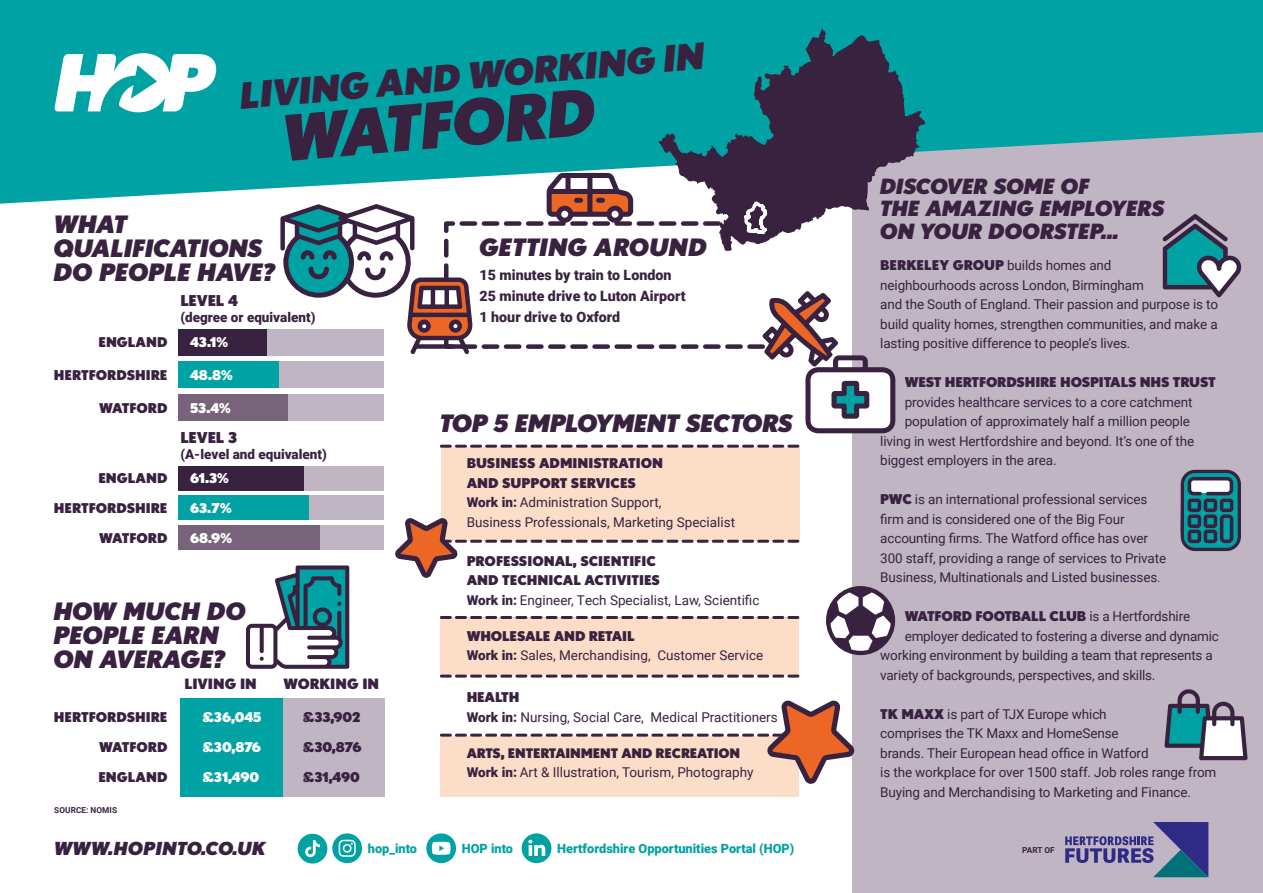
<style>
.page{position:relative;width:1263px;height:893px;background:#fff}
.page>*{position:absolute;margin:0;border:0;box-sizing:border-box;transform-origin:0 0}
.t1{font:italic 900 63px "Nobel";color:#392240}
.t2{font:italic 900 36px "Nobel";color:#392240}
.t3{font:italic 900 24px/24px "Nobel";letter-spacing:-.01em;color:#392240}
.t4{font:italic 900 21px/22.5px "Nobel";letter-spacing:-.01em;color:#392240}
.t5{font:italic 900 18px "Nobel";letter-spacing:.01em;color:#392240}
.t6{font:900 15px "Nobel";letter-spacing:-.01em;color:#392240}
.t7{font:900 14.25px/21px "Roboto";color:#392240}
.t8{font:900 14.25px "Nobel";color:#392240}
.t9{font:13.5px/19.5px "Roboto";letter-spacing:-.01em;color:#392240}
.t10{font:900 13.5px/19.5px "Nobel";color:#392240}
.t11{font:900 13.5px "Nobel";color:#fff}
.t12{font:900 13.5px "Roboto";color:#392240}
.t13{font:900 13.2px "Nobel";letter-spacing:-.01em;color:#392240}
.t14{font:900 12.75px "Roboto";color:#00a2a3}
.t15{font:700 8.25px "Roboto";letter-spacing:.015em;color:#392240}
.s1{font-weight:900}
.s2{font-family:"Nobel";font-weight:900}
.s3{color:#275b9b}
.s4{font-family:"Roboto";font-weight:400}
</style>
<div class="page">
<div style="left:441px;top:447px;width:358px;height:93px;background:#fcddc8"></div>
<div style="left:283px;top:698px;width:102px;height:98px;background:#c0b6c3"></div>
<div style="left:180px;top:698px;width:103px;height:98px;background:#00a2a3"></div>
<div style="left:853px;top:0;width:410px;height:893px;background:#c0b6c3"></div>
<svg style="left:0;top:0;width:1263px;height:204px;background:#18a5a7"></svg>
<svg style="left:246px;top:565px;width:103px;height:104px"></svg>
<div style="left:178px;top:329px;width:205px;height:26px;background:#c0b6c3"></div>
<div style="left:178px;top:329px;width:88px;height:26px;background:#392240"></div>
<div style="left:178px;top:361px;width:100px;height:27px;background:#00a2a3"></div>
<div style="left:178px;top:394px;width:110px;height:26px;background:#77637a"></div>
<div style="left:178px;top:466px;width:205px;height:24px;background:#c0b6c3"></div>
<div style="left:178px;top:466px;width:126px;height:24px;background:#392240"></div>
<div style="left:178px;top:496px;width:205px;height:24px;background:#c0b6c3"></div>
<div style="left:178px;top:496px;width:131px;height:24px;background:#00a2a3"></div>
<div style="left:178px;top:525px;width:205px;height:25px;background:#c0b6c3"></div>
<div style="left:178px;top:525px;width:141px;height:25px;background:#77637a"></div>
<svg style="left:441px;top:445px;width:357px;height:3px"></svg>
<div style="left:440px;top:617px;width:359px;height:58px;background:#fcddc8"></div>
<div style="left:440px;top:736px;width:358px;height:60px;background:#fcddc8"></div>
<svg style="left:441px;top:616px;width:357px;height:3px"></svg>
<svg style="left:441px;top:675px;width:357px;height:3px"></svg>
<svg style="left:395px;top:518px;width:403px;height:60px"></svg>
<svg style="left:441px;top:700px;width:414px;height:84px"></svg>
<svg style="left:54px;top:53px;width:162px;height:59px"></svg>
<svg style="left:298px;top:833px;width:64px;height:30px"></svg>
<svg style="left:426px;top:833px;width:30px;height:30px"></svg>
<svg style="left:522px;top:833px;width:29px;height:30px"></svg>
<svg style="left:659px;top:29px;width:266px;height:175px;background:#246473"></svg>
<svg style="left:280px;top:173px;width:616px;height:261px"></svg>
<svg style="left:1162px;top:214px;width:80px;height:83px"></svg>
<svg style="left:1180px;top:471px;width:57px;height:76px;background:#377986"></svg>
<div style="left:1181px;top:470px;width:60px;height:81px;border:3px solid #392240;border-radius:13px"></div>
<svg style="left:826px;top:586px;width:69px;height:69px"></svg>
<svg style="left:1164px;top:689px;width:83px;height:71px"></svg>
<svg style="left:1065px;top:822px;width:143px;height:55px"></svg>
<h2 class="t2" style="left:238px;top:74px;width:468px;rotate:-5deg">LIVING AND WORKING IN</h2>
<h1 class="t1" style="left:279px;top:101px;width:316px;rotate:-5deg">WATFORD</h1>
<h3 class="t3" style="left:54px;top:211px;width:223px">WHAT<br>QUALIFICATIONS<br>DO PEOPLE HAVE?</h3>
<p class="t6" style="left:180px;top:291px;width:59px">LEVEL 4</p>
<p class="t12" style="left:180px;top:308px;width:137px">(degree or equivalent)</p>
<p class="t10" style="left:98px;top:332px;width:71px">ENGLAND</p>
<p class="t11" style="left:190px;top:334px;width:40px">43.1%</p>
<p class="t10" style="left:54px;top:365px;width:115px">HERTFORDSHIRE</p>
<p class="t11" style="left:190px;top:367px;width:44px">48.8%</p>
<p class="t10" style="left:99px;top:398px;width:70px">WATFORD</p>
<p class="t11" style="left:190px;top:400px;width:42px">53.4%</p>
<p class="t6" style="left:180px;top:428px;width:58px">LEVEL 3</p>
<p class="t12" style="left:180px;top:445px;width:148px">(A-level and equivalent)</p>
<p class="t10" style="left:98px;top:468px;width:71px">ENGLAND</p>
<p class="t11" style="left:190px;top:470px;width:40px">61.3%</p>
<p class="t10" style="left:54px;top:498px;width:115px">HERTFORDSHIRE</p>
<p class="t11" style="left:190px;top:500px;width:43px">63.7%</p>
<p class="t10" style="left:99px;top:528px;width:70px">WATFORD</p>
<p class="t11" style="left:190px;top:530px;width:43px">68.9%</p>
<h3 class="t3" style="left:54px;top:599px;width:194px">HOW MUCH DO<br>PEOPLE EARN<br>ON AVERAGE?</h3>
<p class="t8" style="left:184px;top:675px;width:74px">LIVING IN</p>
<p class="t8" style="left:283px;top:675px;width:97px">WORKING IN</p>
<p class="t10" style="left:54px;top:707px;width:115px">HERTFORDSHIRE</p>
<p class="t11" style="left:202px;top:709px;width:60px">£36,045</p>
<p class="t10" style="left:303px;top:707px;width:59px">£33,902</p>
<p class="t10" style="left:99px;top:737px;width:70px">WATFORD</p>
<p class="t11" style="left:202px;top:739px;width:60px">£30,876</p>
<p class="t10" style="left:303px;top:737px;width:60px">£30,876</p>
<p class="t10" style="left:98px;top:767px;width:71px">ENGLAND</p>
<p class="t11" style="left:202px;top:769px;width:59px">£31,490</p>
<p class="t10" style="left:303px;top:767px;width:59px">£31,490</p>
<p class="t15" style="left:54px;top:804px;width:65px">SOURCE: NOMIS</p>
<h3 class="t3" style="left:479px;top:235px;width:229px">GETTING AROUND</h3>
<p class="t7" style="left:479px;top:264px;width:208px">15 minutes by train to London<br>25 minute drive to Luton Airport<br>1 hour drive to Oxford</p>
<h3 class="t3" style="left:440px;top:411px;width:355px">TOP 5 EMPLOYMENT SECTORS</h3>
<p class="t10" style="left:467px;top:453px;width:198px">BUSINESS ADMINISTRATION<br>AND SUPPORT SERVICES</p>
<p class="t9" style="left:467px;top:492px;width:270px"><span class="s1">Work in:</span> Administration Support,<br>Business Professionals, Marketing Specialist</p>
<p class="t10" style="left:467px;top:551px;width:195px">PROFESSIONAL, SCIENTIFIC<br>AND TECHNICAL ACTIVITIES</p>
<p class="t9" style="left:467px;top:589px;width:294px"><span class="s1">Work in:</span> Engineer, Tech Specialist, Law, Scientific</p>
<p class="t10" style="left:467px;top:626px;width:169px">WHOLESALE AND RETAIL</p>
<p class="t9" style="left:467px;top:645px;width:298px"><span class="s1">Work in:</span> Sales, Merchandising, Customer Service</p>
<p class="t10" style="left:467px;top:687px;width:54px">HEALTH</p>
<p class="t9" style="left:467px;top:706px;width:313px"><span class="s1">Work in:</span> Nursing, Social Care, Medical Practitioners</p>
<p class="t13" style="left:467px;top:745px;width:275px">ARTS, ENTERTAINMENT AND RECREATION</p>
<p class="t9" style="left:467px;top:762px;width:288px"><span class="s1">Work in:</span> Art &amp; Illustration, Tourism, Photography</p>
<h3 class="t4" style="left:880px;top:174px;width:286px">DISCOVER SOME OF<br>THE AMAZING EMPLOYERS<br>ON YOUR DOORSTEP...</h3>
<p class="t9" style="left:880px;top:255px;width:339px"><span class="s2">BERKELEY GROUP</span> builds homes and<br>neighbourhoods across London, Birmingham<br>and the South of England. Their passion and purpose is to build quality homes, strengthen communities, and make a lasting positive difference to people’s lives.</p>
<p class="t10" style="left:905px;top:372px;width:312px">WEST HERTFORDSHIRE HOSPITALS NHS TRUST</p>
<p class="t9" style="left:905px;top:392px;width:289px">provides healthcare services to a core catchment</p>
<p class="t9" style="left:905px;top:411px;width:287px">population of approximately half a million people</p>
<p class="t9" style="left:880px;top:431px;width:316px">living in west Hertfordshire and beyond. It’s one of the</p>
<p class="t9" style="left:880px;top:450px;width:178px">biggest employers in the area.</p>
<p class="t9" style="left:880px;top:489px;width:287px"><span class="s2">PWC</span> is an international professional services firm and is considered one of the Big Four accounting firms. The Watford office has over 300 staff, providing a range of services to Private Business, Multinationals and Listed businesses<span class="s3">.</span></p>
<p class="t10" style="left:905px;top:606px;width:287px">WATFORD FOOTBALL CLUB <span class="s4">is a Hertfordshire</span></p>
<p class="t9" style="left:880px;top:626px;width:340px;text-indent:25px">employer dedicated to fostering a diverse and dynamic working environment by building a team that represents a variety of backgrounds, perspectives, and skills.</p>
<p class="t9" style="left:880px;top:704px;width:338px"><span class="s2">TK MAXX</span> is part of TJX Europe which<br>comprises the TK Maxx and HomeSense<br>brands. Their European head office in Watford<br>is the workplace for over 1500 staff. Job roles range from Buying and Merchandising to Marketing and Finance.</p>
<h3 class="t5" style="left:54px;top:837px;width:213px">WWW.HOPINTO.CO.UK</h3>
<p class="t14" style="left:368px;top:840px;width:51px">hop_into</p>
<p class="t14" style="left:462px;top:840px;width:53px">HOP into</p>
<p class="t14" style="left:557px;top:840px;width:239px">Hertfordshire Opportunities Portal (HOP)</p>
<p class="t15" style="left:1022px;top:844px;width:34px">PART OF</p>
</div>
